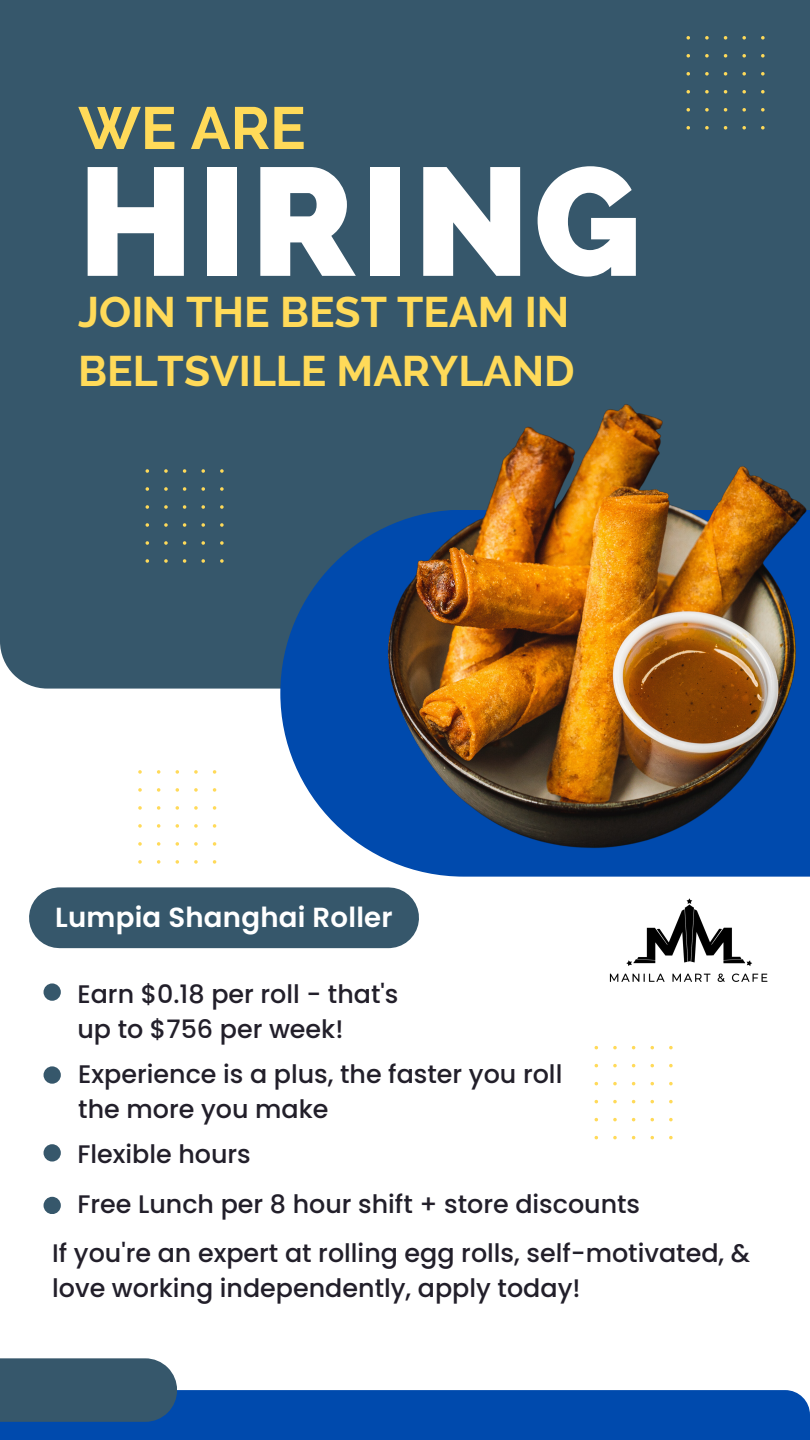
<style>
.page{position:relative;width:810px;height:1440px;background:#fff}
.page>*{position:absolute;margin:0;border:0;box-sizing:border-box;transform-origin:0 0}
.t1{font:800 153.3px "Raleway";letter-spacing:.03em;color:#fff}
.t2{font:700 59.4px "Raleway";color:#ffda59}
.t3{font:700 42.6px "Raleway";color:#ffda59}
.t4{font:600 27.6px "Poppins";letter-spacing:.01em;color:#fff}
.t5{font:500 25.4px/34.9px "Poppins";color:#221f2a}
</style>
<div class="page">
<div style="left:44px;top:983px;width:17px;height:18px;background:#36576b;border-radius:50%"></div>
<div style="left:59px;top:887px;width:330px;height:61px;background:#36576b"></div>
<div style="left:0;top:0;width:810px;height:689px;background:#36576b"></div>
<svg style="left:280px;top:510px;width:50px;height:309px;fill:#004aad"></svg>
<div style="left:145px;top:469px;width:79px;height:94px;background:#36576b"></div>
<svg style="left:594px;top:1046px;width:79px;height:93px"></svg>
<div style="left:686px;top:36px;width:79px;height:94px;background:#36576b"></div>
<div style="left:0;top:1390px;width:810px;height:50px;background:#004aad"></div>
<div style="left:0;top:1358px;width:177px;height:64px;background:#36576b"></div>
<svg style="left:138px;top:770px;width:78px;height:94px"></svg>
<img style="left:330px;top:368px;width:480px;height:537px">
<div style="left:44px;top:1066px;width:17px;height:18px;background:#36576b;border-radius:50%"></div>
<div style="left:44px;top:1144px;width:17px;height:18px;background:#36576b;border-radius:50%"></div>
<div style="left:44px;top:1197px;width:17px;height:17px;background:#36576b;border-radius:50%"></div>
<img style="left:598px;top:872px;width:180px;height:110px">
<p class="t2" style="left:78px;top:93px;width:229px">WE ARE</p>
<p class="t1" style="left:78px;top:132px;width:564px">HIRING</p>
<p class="t3" style="left:78px;top:287px;width:493px">JOIN THE BEST TEAM IN</p>
<p class="t3" style="left:78px;top:346px;width:498px">BELTSVILLE MARYLAND</p>
<p class="t4" style="left:55px;top:898px;width:339px">Lumpia Shanghai Roller</p>
<p class="t5" style="left:77px;top:977px;width:323px">Earn $0.18 per roll - that's up to $756 per week!</p>
<p class="t5" style="left:78px;top:1057px;width:486px">Experience is a plus, the faster you roll the more you make</p>
<p class="t5" style="left:77px;top:1136px;width:175px">Flexible hours</p>
<p class="t5" style="left:77px;top:1187px;width:564px">Free Lunch per 8 hour shift + store discounts</p>
<p class="t5" style="left:52px;top:1236px;width:700px">If you're an expert at rolling egg rolls, self-motivated, &amp; love working independently, apply today!</p>
</div>
